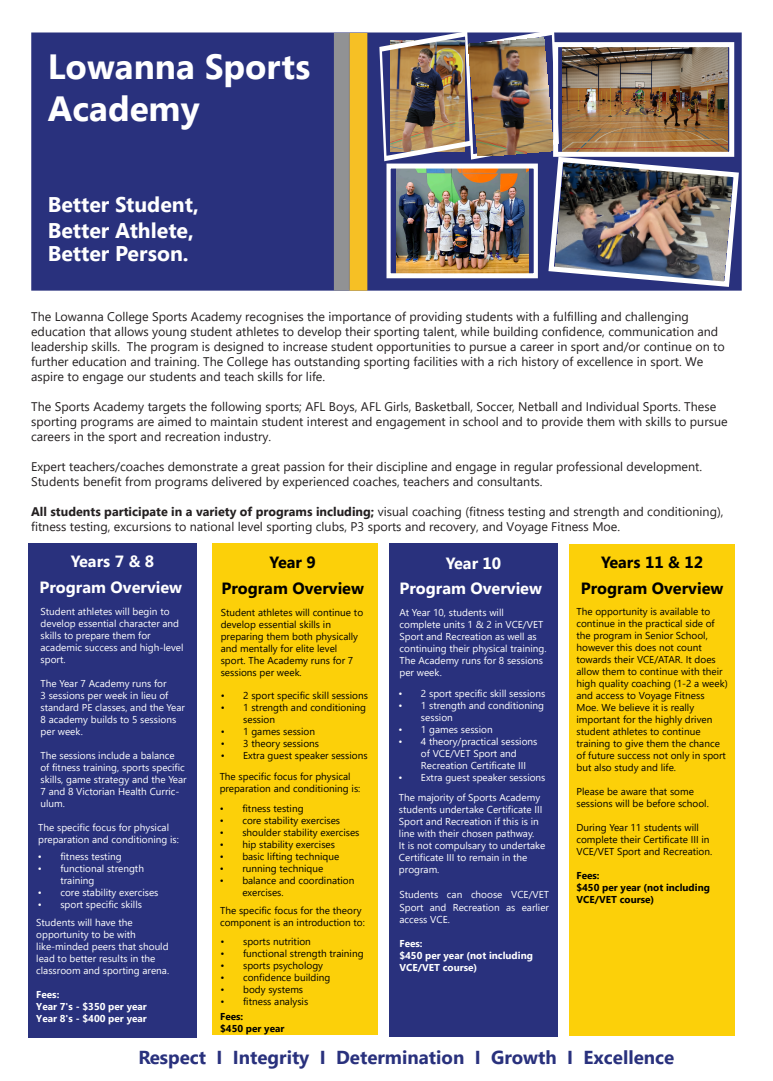
<style>
.page{position:relative;width:773px;height:1081px;background:#fff}
.page>*{position:absolute;margin:0;border:0;box-sizing:border-box;transform-origin:0 0}
.t1{font:700 35px/42px "Segoe UI";color:#fff}
.t2{font:700 21.25px/25.5px "Segoe UI";color:#fff}
.t3{font:700 18.75px "Segoe UI";color:#29317d}
.t4{font:700 16.25px/25.5px "Segoe UI";color:#000;text-align:center}
.t5{font:700 16.25px/26.6px "Segoe UI";color:#fff;text-align:center}
.t6{font:12.5px/15px "Segoe UI";color:#231f20}
.t7{font:10px/12px "Segoe UI";color:#fff}
.t8{font:10px/12px "Segoe UI";color:#000}
.t9{font:700 10px/12px "Segoe UI";color:#fff}
.t10{font:700 10px/12px "Segoe UI";color:#fff}
.t11{font:700 10px/12px "Segoe UI";color:#000}
.t12{font:700 10px/12px "Segoe UI";color:#000}
.s1{font-weight:700}
</style>
<div class="page">
<div style="left:29px;top:544px;width:168px;height:494px;background:#29317d"></div>
<div style="left:389px;top:543px;width:169px;height:493px;background:#29317d"></div>
<div style="left:31px;top:32px;width:710px;height:259px;background:#29317d;border:4px solid #29317d"></div>
<div style="left:349px;top:33px;width:18px;height:258px;background:#f6c025;border:4px solid #f6c025"></div>
<div style="left:334px;top:33px;width:15px;height:258px;background:#919294"></div>
<div style="left:569px;top:544px;width:165px;height:491px;background:#fcd009"></div>
<div style="left:212px;top:543px;width:166px;height:491px;background:#fcd009"></div>
<img style="left:378px;top:32px;width:363px;height:258px">
<img style="left:468px;top:37px;width:85px;height:118px">
<p class="t1" style="left:48px;top:44px;width:264px">Lowanna Sports<br>Academy</p>
<p class="t2" style="left:48px;top:191px;width:152px">Better Student,<br>Better Athlete,</p>
<p class="t2" style="left:48px;top:240px;width:142px">Better Person.</p>
<p class="t6" style="left:31px;top:308px;width:695px">The Lowanna College Sports Academy recognises the importance of providing students with a fulfilling and challenging education that allows young student athletes to develop their sporting talent, while building confidence, communication and leadership skills. The program is designed to increase student opportunities to pursue a career in sport and/or continue on to further education and training. The College has outstanding sporting facilities with a rich history of excellence in sport. We aspire to engage our students and teach skills for life.</p>
<p class="t6" style="left:31px;top:398px;width:698px">The Sports Academy targets the following sports; AFL Boys, AFL Girls, Basketball, Soccer, Netball and Individual Sports. These sporting programs are aimed to maintain student interest and engagement in school and to provide them with skills to pursue careers in the sport and recreation industry.</p>
<p class="t6" style="left:31px;top:458px;width:672px">Expert teachers/coaches demonstrate a great passion for their discipline and engage in regular professional development.<br>Students benefit from programs delivered by experienced coaches, teachers and consultants.</p>
<p class="t6" style="left:31px;top:503px;width:693px"><span class="s1">All students participate in a variety of programs including</span><span class="s1">;</span> visual coaching (fitness testing and strength and conditioning), fitness testing, excursions to national level sporting clubs, P3 sports and recovery, and Voyage Fitness Moe.</p>
<p class="t5" style="left:40px;top:547px;width:144px">Years 7 &amp; 8<br>Program Overview</p>
<p class="t7" style="left:41px;top:604px;width:144px">Student athletes will begin to develop essential character and skills to prepare them for academic success and high-level sport.</p>
<p class="t7" style="left:41px;top:676px;width:146px">The Year 7 Academy runs for<br>3 sessions per week in lieu of standard PE classes, and the Year<br>8 academy builds to 5 sessions per week.</p>
<p class="t7" style="left:41px;top:748px;width:148px">The sessions include a balance<br>of fitness training, sports specific skills, game strategy and the Year<br>7 and 8 Victorian Health Curric&shy;ulum.</p>
<p class="t7" style="left:38px;top:820px;width:142px">The specific focus for physical preparation and conditioning is:</p>
<p class="t7" style="left:38px;top:850px;width:85px">• fitness testing</p>
<p class="t7" style="left:60px;top:862px;width:85px;text-indent:-22px">• functional strength training</p>
<p class="t7" style="left:38px;top:886px;width:122px">• core stability exercises</p>
<p class="t7" style="left:38px;top:898px;width:106px">• sport specific skills</p>
<p class="t7" style="left:36px;top:915px;width:134px">Students will have the opportunity to be with like-minded peers that should lead to better results in the classroom and sporting arena.</p>
<p class="t9" style="left:36px;top:987px;width:112px">Fees:<br>Year 7's - $350 per year<br>Year 8's - $400 per year</p>
<h3 class="t4" style="left:221px;top:548px;width:144px;line-height:26.6px">Year 9<br>Program Overview</h3>
<p class="t8" style="left:221px;top:605px;width:144px">Student athletes will continue to develop essential skills in preparing them both physically and mentally for elite level sport. The Academy runs for 7 sessions per week.</p>
<p class="t8" style="left:221px;top:689px;width:149px">• 2 sport specific skill sessions</p>
<p class="t8" style="left:243px;top:701px;width:124px;text-indent:-22px">• 1 strength and conditioning session</p>
<p class="t8" style="left:221px;top:725px;width:96px">• 1 games session</p>
<p class="t8" style="left:221px;top:737px;width:100px">• 3 theory sessions</p>
<p class="t8" style="left:220px;top:744px;width:149px;line-height:20.6px">• Extra guest speaker sessions<br>The specific focus for physical</p>
<p class="t8" style="left:220px;top:781px;width:142px">preparation and conditioning is:</p>
<p class="t8" style="left:220px;top:801px;width:85px">• fitness testing</p>
<p class="t8" style="left:220px;top:813px;width:122px">• core stability exercises</p>
<p class="t8" style="left:220px;top:825px;width:141px">• shoulder stability exercises</p>
<p class="t8" style="left:220px;top:837px;width:117px">• hip stability exercises</p>
<p class="t8" style="left:220px;top:849px;width:121px">• basic lifting technique</p>
<p class="t8" style="left:220px;top:861px;width:105px">• running technique</p>
<p class="t8" style="left:242px;top:873px;width:114px;text-indent:-22px">• balance and coordination exercises.</p>
<p class="t8" style="left:220px;top:904px;width:146px">The specific focus for the theory component is an introduction to:</p>
<p class="t8" style="left:220px;top:934px;width:92px">• sports nutrition</p>
<p class="t8" style="left:220px;top:946px;width:144px">• functional strength training</p>
<p class="t8" style="left:220px;top:958px;width:104px">• sports psychology</p>
<p class="t8" style="left:220px;top:970px;width:111px">• confidence building</p>
<p class="t8" style="left:220px;top:982px;width:84px">• body systems</p>
<p class="t8" style="left:220px;top:994px;width:89px">• fitness analysis</p>
<p class="t12" style="left:220px;top:1009px;width:66px">Fees:<br>$450 per year</p>
<h3 class="t4" style="left:580px;top:549px;width:144px">Years 11 &amp; 12<br>Program Overview</h3>
<p class="t8" style="left:576px;top:605px;width:153px">The opportunity is available to continue in the practical side of the program in Senior School, however this does not count towards their VCE/ATAR. It does allow them to continue with their high quality coaching (1-2 a week) and access to Voyage Fitness<br>Moe. We believe it is really important for the highly driven student athletes to continue training to give them the chance of future success not only in sport but also study and life.</p>
<p class="t8" style="left:576px;top:785px;width:134px">Please be aware that some sessions will be before school.</p>
<p class="t8" style="left:576px;top:821px;width:137px">During Year 11 students will complete their Certificate III in<br>VCE/VET Sport and Recreation.</p>
<p class="t11" style="left:576px;top:869px;width:135px">Fees:<br>$450 per year (not including<br>VCE/VET course)</p>
<p class="t5" style="left:399px;top:549px;width:144px;line-height:25.5px">Year 10<br>Program Overview</p>
<p class="t7" style="left:399px;top:605px;width:148px">At Year 10, students will complete units 1 &amp; 2 in VCE/VET<br>Sport and Recreation as well as continuing their physical training.<br>The Academy runs for 8 sessions per week.</p>
<p class="t7" style="left:398px;top:686px;width:148px">• 2 sport specific skill sessions</p>
<p class="t7" style="left:421px;top:698px;width:124px;text-indent:-22px">• 1 strength and conditioning session</p>
<p class="t7" style="left:398px;top:722px;width:96px">• 1 games session</p>
<p class="t7" style="left:421px;top:734px;width:118px;text-indent:-22px">• 4 theory/practical sessions of VCE/VET Sport and<br>Recreation Certificate III</p>
<p class="t7" style="left:398px;top:770px;width:148px">• Extra guest speaker sessions</p>
<p class="t7" style="left:399px;top:790px;width:148px">The majority of Sports Academy students undertake Certificate III<br>Sport and Recreation if this is in line with their chosen pathway.<br>It is not compulsary to undertake<br>Certificate III to remain in the program.</p>
<p class="t7" style="left:399px;top:887px;width:151px;line-height:12.4px;text-align:justify">Students can choose VCE/VET Sport and Recreation as earlier access VCE.</p>
<p class="t10" style="left:399px;top:936px;width:135px">Fees:<br>$450 per year (not including<br>VCE/VET course)</p>
<h3 class="t3" style="left:138px;top:1039px;width:537px">Respect I Integrity I Determination I Growth I Excellence</h3>
</div>
